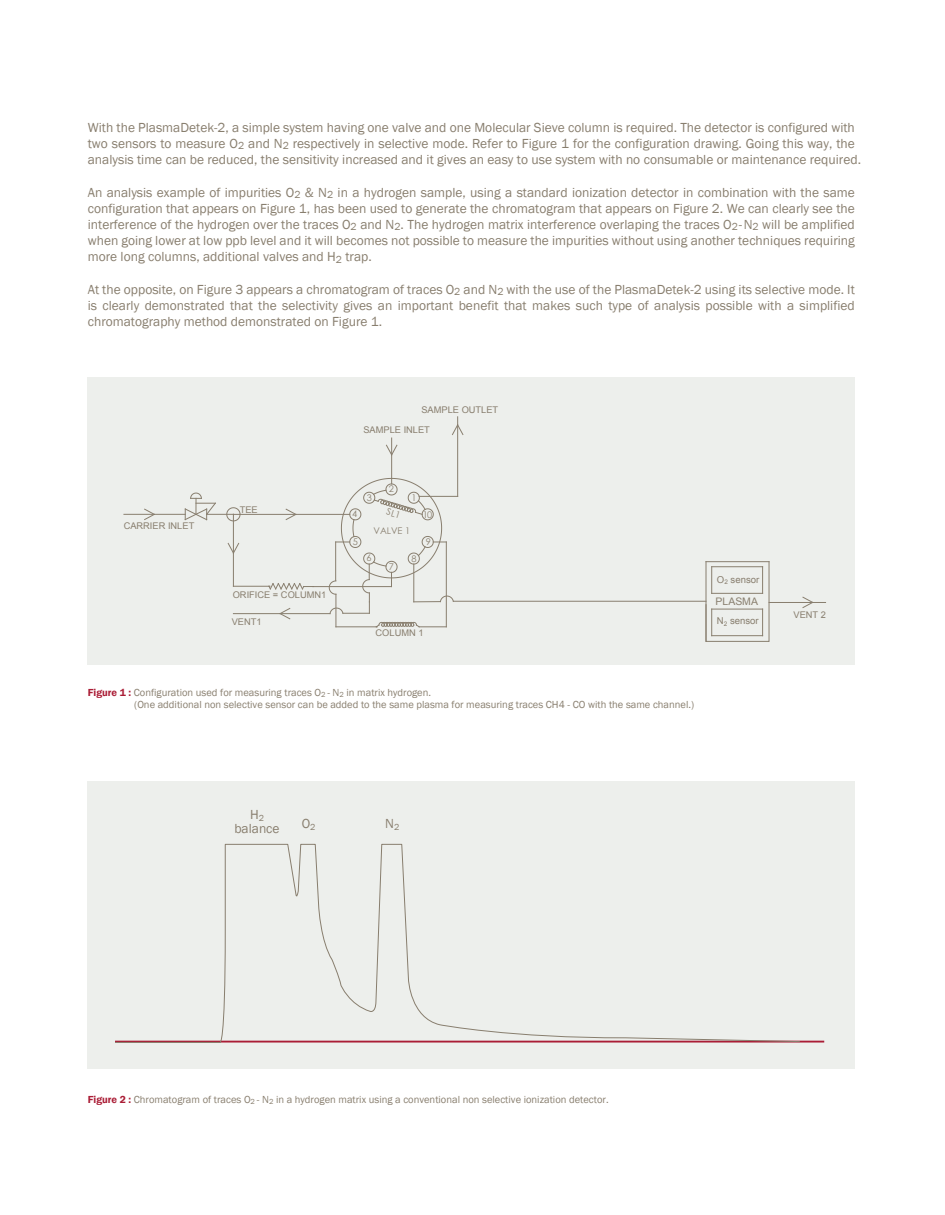
<style>
.page{position:relative;width:945px;height:1215px;background:#fff}
.page>*{position:absolute;margin:0;border:0;box-sizing:border-box;transform-origin:0 0}
.t1{font:13.5px/16.2px "Franklin Gothic";color:#887e6e;text-align:justify}
.t2{font:10.5px/12.6px "Franklin Gothic";color:#887e6e}
.t3{font:10.35px "Arial";color:#887e6e}
.t4{font:9.45px "Arial";color:#887e6e}
.t5{font:9.15px "Arial";color:#887e6e}
.t6{font:9.15px "Century Gothic";color:#887e6e}
.s1{font-weight:600;color:#aa1d36}
</style>
<div class="page">
<div style="left:88px;top:782px;width:767px;height:287px;background:#edefec"></div>
<div style="left:88px;top:377px;width:767px;height:288px;background:#edefec"></div>
<hr style="left:115px;top:1041px;width:709px;height:2px;background:#aa1d36">
<svg style="left:115px;top:843px;width:686px;height:200px"></svg>
<hr style="left:712px;top:566px;width:51px;height:1px;background:#887e6e">
<hr style="left:712px;top:593px;width:51px;height:1px;background:#887e6e">
<svg style="left:711px;top:567px;width:1px;height:26px"></svg>
<svg style="left:762px;top:567px;width:1px;height:26px"></svg>
<hr style="left:712px;top:609px;width:51px;height:1px;background:#887e6e">
<hr style="left:712px;top:635px;width:51px;height:1px;background:#887e6e">
<svg style="left:711px;top:609px;width:1px;height:27px"></svg>
<svg style="left:762px;top:610px;width:1px;height:25px"></svg>
<div style="left:706px;top:561px;width:63px;height:81px;border:1px solid #887e6e"></div>
<hr style="left:706px;top:561px;width:63px;height:1px;background:#887e6e">
<hr style="left:706px;top:605px;width:1px;height:36px;background:#887e6e">
<hr style="left:769px;top:602px;width:57px;height:1px;background:#887e6e">
<hr style="left:391px;top:438px;width:1px;height:46px;background:#887e6e">
<hr style="left:419px;top:496px;width:39px;height:1px;background:#887e6e">
<hr style="left:233px;top:514px;width:117px;height:1px;background:#887e6e">
<hr style="left:313px;top:586px;width:79px;height:1px;background:#887e6e">
<hr style="left:446px;top:542px;width:1px;height:85px;background:#887e6e">
<svg style="left:375px;top:622px;width:71px;height:6px"></svg>
<hr style="left:336px;top:627px;width:40px;height:1px;background:#887e6e">
<hr style="left:336px;top:594px;width:1px;height:33px;background:#887e6e">
<svg style="left:268px;top:583px;width:46px;height:7px"></svg>
<hr style="left:233px;top:586px;width:36px;height:1px;background:#887e6e">
<hr style="left:457px;top:417px;width:1px;height:79px;background:#887e6e">
<svg style="left:386px;top:444px;width:12px;height:12px"></svg>
<svg style="left:452px;top:424px;width:12px;height:11px"></svg>
<hr style="left:233px;top:613px;width:97px;height:1px;background:#887e6e">
<hr style="left:233px;top:514px;width:1px;height:72px;background:#887e6e">
<svg style="left:227px;top:543px;width:12px;height:11px"></svg>
<svg style="left:285px;top:508px;width:12px;height:12px"></svg>
<svg style="left:279px;top:608px;width:12px;height:12px"></svg>
<svg style="left:184px;top:492px;width:57px;height:30px"></svg>
<hr style="left:124px;top:514px;width:61px;height:1px;background:#887e6e">
<svg style="left:144px;top:508px;width:11px;height:12px"></svg>
<svg style="left:802px;top:596px;width:11px;height:12px"></svg>
<hr style="left:453px;top:601px;width:253px;height:1px;background:#887e6e">
<svg style="left:329px;top:478px;width:125px;height:136px"></svg>
<p class="t1" style="left:88px;top:119px;width:775px;text-align:left">With the PlasmaDetek-2, a simple system having one valve and one Molecular Sieve column is required. The detector is configured with two sensors to measure O<sub>2</sub> and N<sub>2</sub> respectively in selective mode. Refer to Figure 1 for the configuration drawing. Going this way, the analysis time can be reduced, the sensitivity increased and it gives an easy to use system with no consumable or maintenance required.</p>
<p class="t1" style="left:88px;top:184px;width:769px">An analysis example of impurities O<sub>2</sub> &amp; N<sub>2</sub> in a hydrogen sample, using a standard ionization detector in combination with the same configuration that appears on Figure 1, has been used to generate the chromatogram that appears on Figure 2. We can clearly see the interference of the hydrogen over the traces O<sub>2</sub> and N<sub>2</sub>. The hydrogen matrix interference overlaping the traces O<sub>2</sub>-N<sub>2</sub> will be amplified when going lower at low ppb level and it will becomes not possible to measure the impurities without using another techniques requiring more long columns, additional valves and H<sub>2</sub> trap.</p>
<p class="t1" style="left:88px;top:281px;width:769px">At the opposite, on Figure 3 appears a chromatogram of traces O<sub>2</sub> and N<sub>2</sub> with the use of the PlasmaDetek-2 using its selective mode. It is clearly demonstrated that the selectivity gives an important benefit that makes such type of analysis possible with a simplified chromatography method demonstrated on Figure 1.</p>
<p class="t5" style="left:421px;top:403px;width:78px">SAMPLE OUTLET</p>
<p class="t5" style="left:363px;top:424px;width:68px">SAMPLE INLET</p>
<p class="t5" style="left:124px;top:520px;width:72px">CARRIER INLET</p>
<p class="t5" style="left:240px;top:504px;width:20px">TEE</p>
<p class="t5" style="left:233px;top:589px;width:95px">ORIFICE = COLUMN1</p>
<p class="t5" style="left:232px;top:616px;width:31px">VENT1</p>
<p class="t6" style="left:352px;top:507px;width:7px">4</p>
<p class="t6" style="left:353px;top:536px;width:7px">5</p>
<p class="t6" style="left:367px;top:491px;width:7px">3</p>
<p class="t6" style="left:389px;top:483px;width:7px">2</p>
<p class="t6" style="left:412px;top:491px;width:7px">1</p>
<p class="t6" style="left:374px;top:525px;width:38px">VALVE 1</p>
<p class="t6" style="left:423px;top:508px;width:11px">10</p>
<p class="t6" style="left:426px;top:536px;width:7px">9</p>
<p class="t6" style="left:367px;top:552px;width:7px">6</p>
<p class="t6" style="left:411px;top:552px;width:7px">8</p>
<p class="t6" style="left:389px;top:561px;width:7px">7</p>
<p class="t5" style="left:376px;top:627px;width:49px">COLUMN 1</p>
<p class="t2" style="left:134px;top:686px;width:561px;text-indent:-46px"><span class="s1">Figure 1 :</span> Configuration used for measuring traces O<sub>2</sub> - N<sub>2</sub> in matrix hydrogen.<br>(One additional non selective sensor can be added to the same plasma for measuring traces CH4 - CO with the same channel.)</p>
<p class="t4" style="left:717px;top:574px;width:44px">O<sub>2</sub> sensor</p>
<p class="t4" style="left:717px;top:615px;width:43px">N<sub>2</sub> sensor</p>
<p class="t3" style="left:716px;top:595px;width:44px">PLASMA</p>
<p class="t5" style="left:793px;top:609px;width:34px">VENT 2</p>
<p class="t1" style="left:234px;top:808px;width:47px;line-height:13.5px;text-align:center">H<sub>2 </sub>balance</p>
<p class="t1" style="left:302px;top:816px;width:15px">O<sub>2</sub></p>
<p class="t1" style="left:385px;top:816px;width:16px">N<sub>2</sub></p>
<p class="t2" style="left:88px;top:1093px;width:522px"><span class="s1">Figure 2 :</span> Chromatogram of traces O<sub>2</sub> - N<sub>2</sub> in a hydrogen matrix using a conventional non selective ionization detector.</p>
</div>
